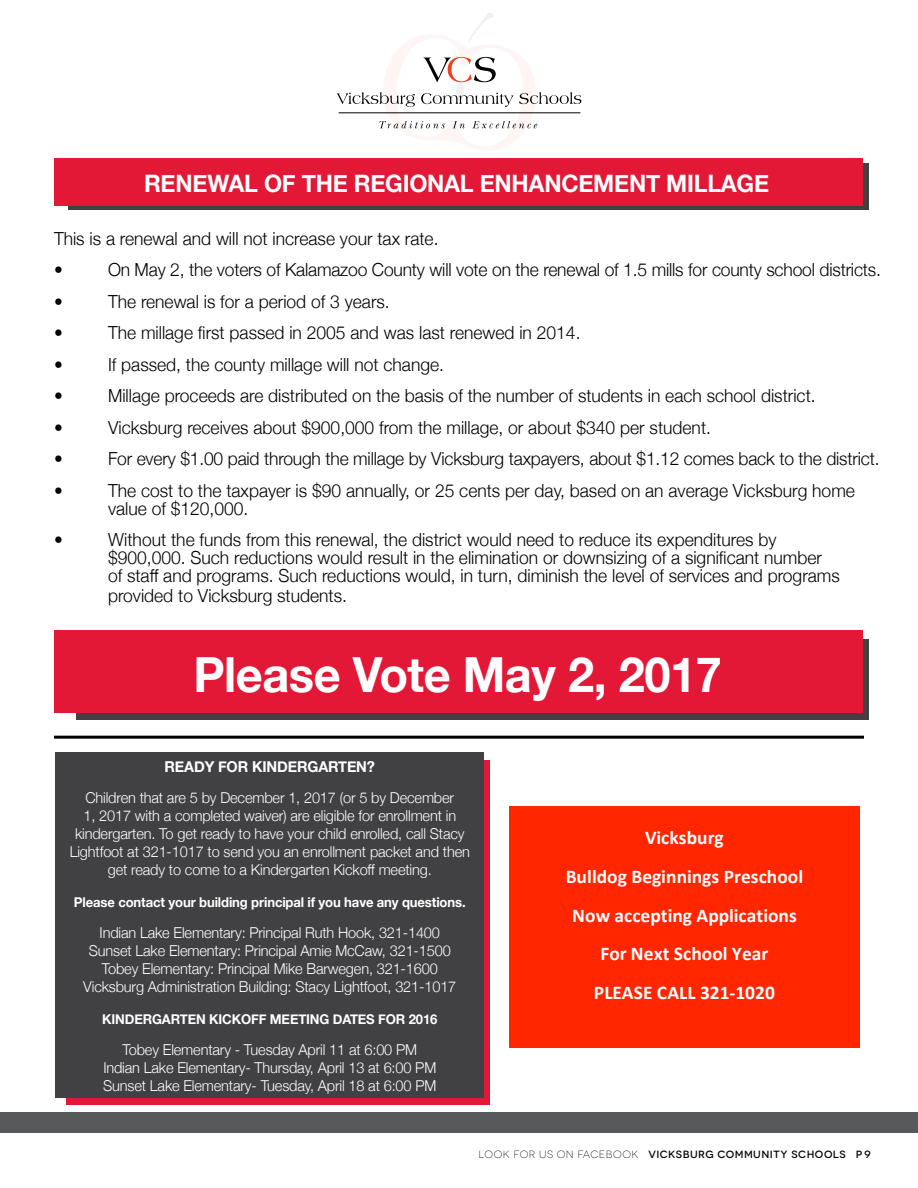
<style>
.page{position:relative;width:918px;height:1188px;background:#fff}
.page>*{position:absolute;margin:0;border:0;box-sizing:border-box;transform-origin:0 0}
.t1{font:700 48.45px "Helvetica Neue";letter-spacing:-.01em;color:#fff}
.t2{font:700 27px "Arial";color:#000}
.t3{font:700 24px "Helvetica Neue";letter-spacing:-.01em;color:#fff}
.t4{font:700 19.5px/38.8px "Calibri";color:#fff;text-align:center}
.t5{font:300 18px/18.5px "Helvetica Neue";color:#000}
.t6{font:300 15px/18px "Helvetica Neue";letter-spacing:-.01em;color:#fff;text-align:center}
.t7{font:700 15px "Helvetica Neue";letter-spacing:-.01em;color:#fff}
.t8{font:700 13.5px "Helvetica Neue";letter-spacing:-.01em;color:#fff}
.t9{font:500 10.5px "Novecentowide";letter-spacing:.045em;color:#000}
.s1{font-weight:300}
</style>
<div class="page">
<div style="left:0;top:1112px;width:918px;height:21px;background:#58595b"></div>
<div style="left:509px;top:806px;width:351px;height:242px;background:#ff2600"></div>
<div style="left:66px;top:760px;width:424px;height:345px;background:#e31837"></div>
<div style="left:56px;top:753px;width:428px;height:345px;background:#414042"></div>
<hr style="left:54px;top:736px;width:810px;height:3px;background:#000">
<div style="left:68px;top:163px;width:800px;height:47px;background:#414042"></div>
<svg style="left:337px;top:13px;width:244px;height:137px"></svg>
<div style="left:76px;top:639px;width:793px;height:80px;background:#414042"></div>
<div style="left:55px;top:159px;width:808px;height:47px;background:#e31837"></div>
<div style="left:55px;top:631px;width:808px;height:82px;background:#e31837"></div>
<h3 class="t3" style="left:144px;top:169px;width:627px">RENEWAL OF THE REGIONAL ENHANCEMENT MILLAGE</h3>
<p class="t5" style="left:54px;top:222px;width:386px;line-height:31.5px">This is a renewal and will not increase your tax rate. •</p>
<p class="t5" style="left:108px;top:260px;width:775px">On May 2, the voters of Kalamazoo County will vote on the renewal of 1.5 mills for county school districts.</p>
<p class="t5" style="left:54px;top:291px;width:10px">•</p>
<p class="t5" style="left:108px;top:291px;width:283px">The renewal is for a period of 3 years.</p>
<p class="t5" style="left:54px;top:323px;width:10px">•</p>
<p class="t5" style="left:108px;top:323px;width:474px">The millage first passed in 2005 and was last renewed in 2014.</p>
<p class="t5" style="left:54px;top:354px;width:10px">•</p>
<p class="t5" style="left:108px;top:354px;width:338px">If passed, the county millage will not change.</p>
<p class="t5" style="left:54px;top:386px;width:10px">•</p>
<p class="t5" style="left:108px;top:386px;width:709px">Millage proceeds are distributed on the basis of the number of students in each school district.</p>
<p class="t5" style="left:54px;top:417px;width:10px">•</p>
<p class="t5" style="left:108px;top:417px;width:605px">Vicksburg receives about $900,000 from the millage, or about $340 per student.</p>
<p class="t5" style="left:54px;top:449px;width:10px">•</p>
<p class="t5" style="left:108px;top:449px;width:773px">For every $1.00 paid through the millage by Vicksburg taxpayers, about $1.12 comes back to the district.</p>
<p class="t5" style="left:54px;top:480px;width:10px">•</p>
<p class="t5" style="left:108px;top:480px;width:748px;line-height:18px">The cost to the taxpayer is $90 annually, or 25 cents per day, based on an average Vicksburg home value of $120,000.</p>
<p class="t5" style="left:54px;top:530px;width:10px">•</p>
<p class="t5" style="left:108px;top:530px;width:733px">Without the funds from this renewal, the district would need to reduce its expenditures by $900,000. Such reductions would result in the elimination or downsizing of a significant number of staff and programs. Such reductions would, in turn, diminish the level of services and programs provided to Vicksburg students.</p>
<h1 class="t1" style="left:193px;top:645px;width:530px">Please Vote May 2, 2017</h1>
<p class="t7" style="left:165px;top:757px;width:212px">READY FOR KINDERGARTEN?</p>
<p class="t6" style="left:70px;top:788px;width:402px">Children that are 5 by December 1, 2017 (or 5 by December<br>1, 2017 with a completed waiver) are eligible for enrollment in kindergarten. To get ready to have your child enrolled, call Stacy Lightfoot at 321-1017 to send you an enrollment packet and then get ready to come to a Kindergarten Kickoff meeting.</p>
<p class="t8" style="left:74px;top:893px;width:393px">Please contact your building principal if you have any questions.</p>
<p class="t6" style="left:83px;top:923px;width:375px">Indian Lake Elementary: Principal Ruth Hook, 321-1400<br>Sunset Lake Elementary: Principal Amie McCaw, 321-1500<br>Tobey Elementary: Principal Mike Barwegen, 321-1600<br>Vicksburg Administration Building: Stacy Lightfoot, 321-1017</p>
<p class="t8" style="left:102px;top:1010px;width:337px">KINDERGARTEN KICKOFF MEETING DATES FOR 2016</p>
<p class="t6" style="left:103px;top:1040px;width:335px">Tobey Elementary - Tuesday April 11 at 6:00 PM<br>Indian Lake Elementary- Thursday, April 13 at 6:00 PM<br>Sunset Lake Elementary- Tuesday, April 18 at 6:00 PM</p>
<p class="t4" style="left:566px;top:818px;width:239px">Vicksburg<br>Bulldog Beginnings Preschool<br>Now accepting Applications<br>For Next School Year<br>PLEASE CALL 321--‐1020</p>
<h2 class="t2" style="left:659px;top:1133px;width:134px">Calling All</h2>
<p class="t9" style="left:479px;top:1148px;width:394px"><span class="s1">LOOK FOR US ON FACEBOOK</span> VICKSBURG COMMUNITY SCHOOLS P 9</p>
</div>
